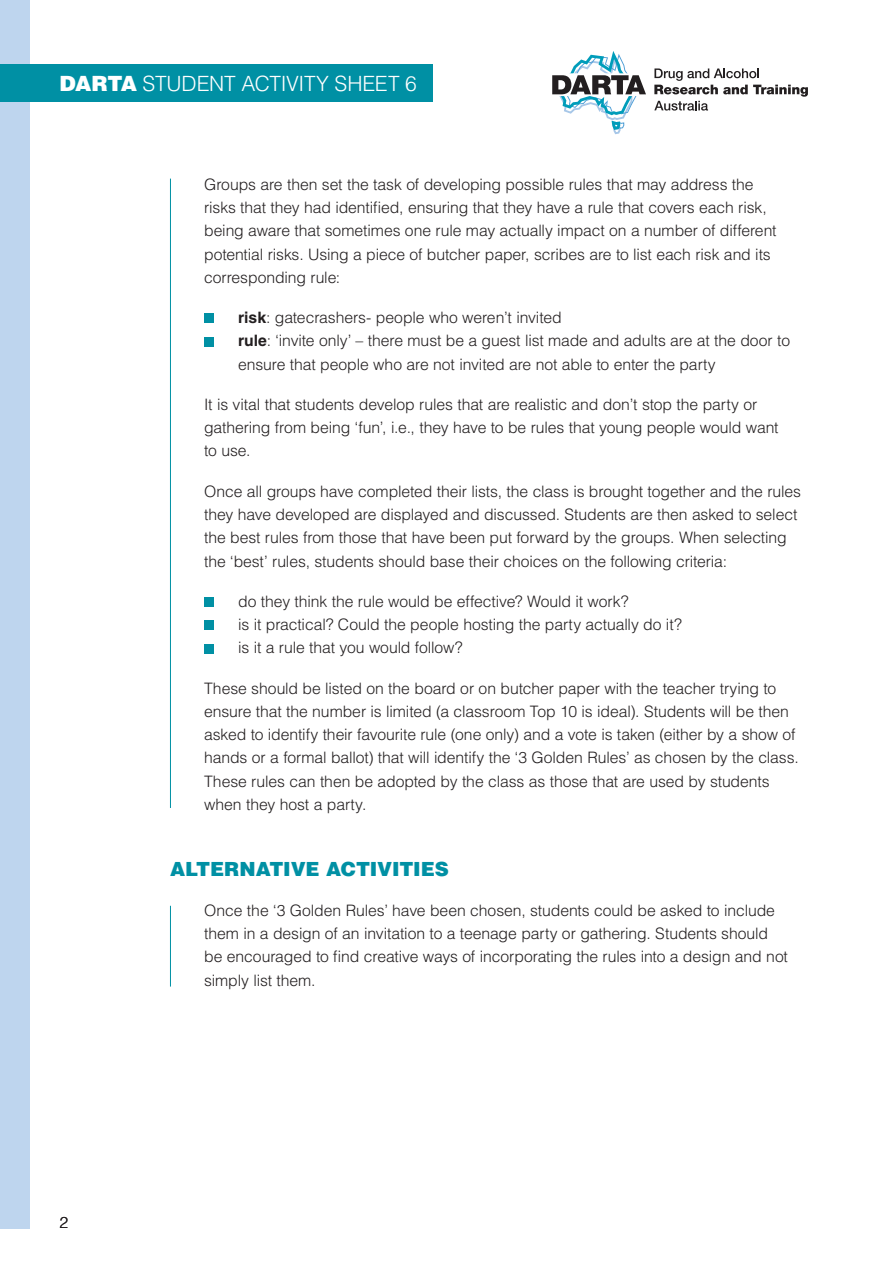
<style>
.page{position:relative;width:893px;height:1263px;background:#fff}
.page>*{position:absolute;margin:0;border:0;box-sizing:border-box;transform-origin:0 0}
.t1{font:300 21px "Helvetica LT Std";letter-spacing:-.015em;color:#fff}
.Activity{font:900 19.5px "Helvetica LT Std";letter-spacing:-.01em;color:#0090a4}
.Body_Indent{font:300 15.75px/23.2px "Helvetica LT Std";letter-spacing:-.005em;color:#231f20}
.Normal_tab{font:300 15.75px/23.2px "Helvetica LT Std";letter-spacing:-.005em;color:#231f20}
.s1{font-weight:900}
.s2{font-weight:700}
</style>
<div class="page">
<svg style="left:552px;top:51px;width:94px;height:84px"></svg>
<svg style="left:654px;top:68px;width:154px;height:43px"></svg>
<div style="left:0;top:0;width:30px;height:1229px;background:#bed5ee"></div>
<div style="left:643px;top:116px;width:82px;height:16px;background:#fff"></div>
<div style="left:710px;top:98px;width:82px;height:21px;background:#fff"></div>
<div style="left:0;top:64px;width:433px;height:37px;background:#0090a4"></div>
<div style="left:204px;top:314px;width:10px;height:9px;background:#0090a4"></div>
<div style="left:204px;top:337px;width:10px;height:9px;background:#0090a4"></div>
<div style="left:204px;top:597px;width:10px;height:10px;background:#0090a4"></div>
<div style="left:204px;top:620px;width:10px;height:10px;background:#0090a4"></div>
<div style="left:204px;top:644px;width:10px;height:9px;background:#0090a4"></div>
<hr style="left:170px;top:179px;width:1px;height:629px;background:#0090a4">
<hr style="left:170px;top:906px;width:1px;height:80px;background:#0090a4">
<h1 class="t1" style="left:60px;top:71px;width:359px"><span class="s1">DARTA</span> STUDENT ACTIVITY SHEET 6</h1>
<p class="Body_Indent" style="left:204px;top:173px;width:574px">Groups are then set the task of developing possible rules that may address the risks that they had identified, ensuring that they have a rule that covers each risk, being aware that sometimes one rule may actually impact on a number of different potential risks. Using a piece of butcher paper, scribes are to list each risk and its corresponding rule:</p>
<p class="Normal_tab" style="left:238px;top:306px;width:325px"><span class="s2">risk</span>: gatecrashers- people who weren’t invited</p>
<p class="Normal_tab" style="left:238px;top:329px;width:553px"><span class="s2">rule</span>: ‘invite only’ – there must be a guest list made and adults are at the door to ensure that people who are not invited are not able to enter the party</p>
<p class="Body_Indent" style="left:204px;top:393px;width:576px">It is vital that students develop rules that are realistic and don’t stop the party or gathering from being ‘fun’, i.e., they have to be rules that young people would want to use.</p>
<p class="Body_Indent" style="left:204px;top:479px;width:599px">Once all groups have completed their lists, the class is brought together and the rules they have developed are displayed and discussed. Students are then asked to select the best rules from those that have been put forward by the groups. When selecting the ‘best’ rules, students should base their choices on the following criteria:</p>
<p class="Normal_tab" style="left:238px;top:589px;width:392px">do they think the rule would be effective? Would it work?</p>
<p class="Normal_tab" style="left:238px;top:613px;width:445px">is it practical? Could the people hosting the party actually do it?</p>
<p class="Normal_tab" style="left:238px;top:636px;width:226px">is it a rule that you would follow?</p>
<p class="Body_Indent" style="left:204px;top:676px;width:596px">These should be listed on the board or on butcher paper with the teacher trying to ensure that the number is limited (a classroom Top 10 is ideal). Students will be then asked to identify their favourite rule (one only) and a vote is taken (either by a show of hands or a formal ballot) that will identify the ‘3 Golden Rules’ as chosen by the class.<br>These rules can then be adopted by the class as those that are used by students when they host a party.</p>
<p class="Body_Indent" style="left:60px;top:1211px;width:10px">2</p>
<p class="Activity" style="left:170px;top:856px;width:280px">ALTERNATIVE ACTIVITIES</p>
<p class="Body_Indent" style="left:204px;top:898px;width:585px">Once the ‘3 Golden Rules’ have been chosen, students could be asked to include them in a design of an invitation to a teenage party or gathering. Students should be encouraged to find creative ways of incorporating the rules into a design and not simply list them.</p>
</div>
